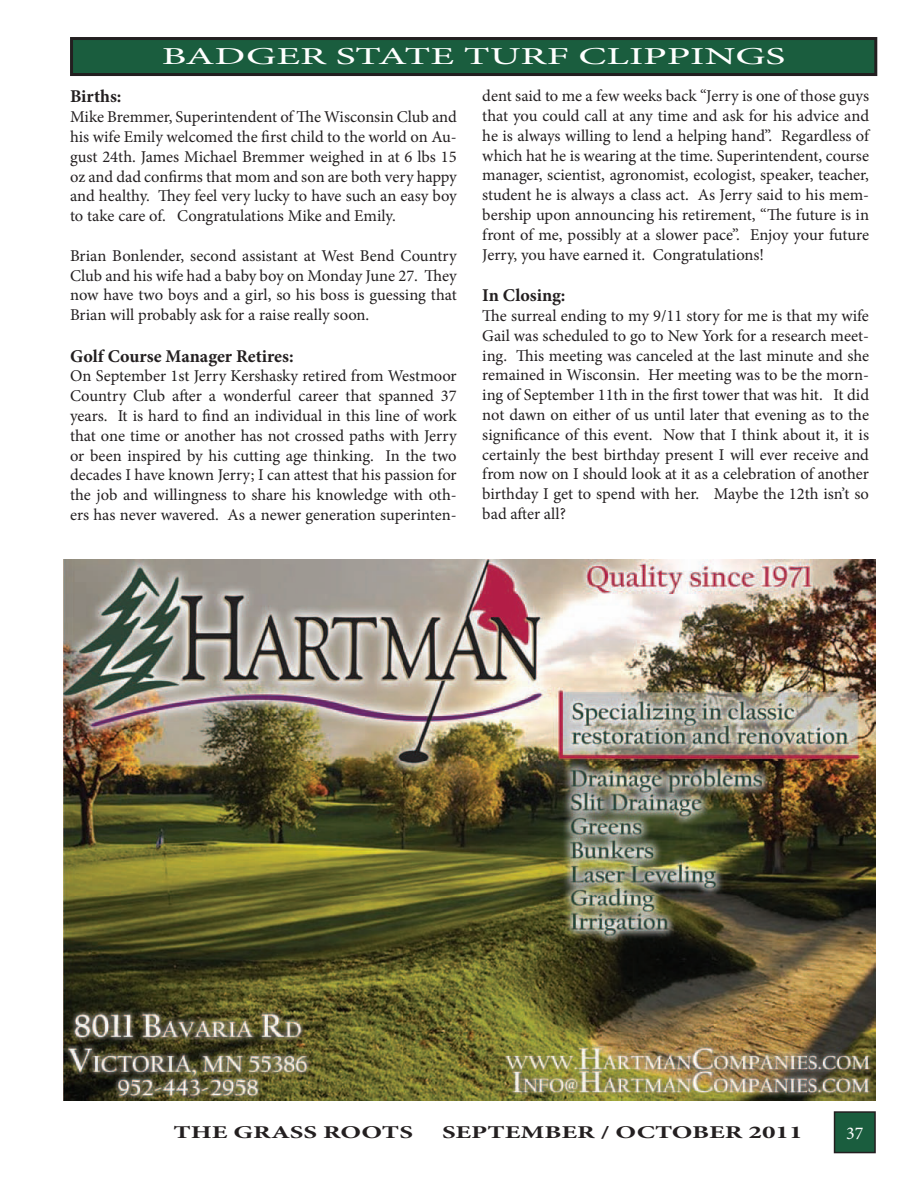
<style>
.page{position:relative;width:918px;height:1188px;background:#fff}
.page>*{position:absolute;margin:0;border:0;box-sizing:border-box;transform-origin:0 0}
.t1{font:24.3px "Minion Pro";color:#fff;scale:1.72 1}
.t2{font:700 18px "Minion Pro";color:#231f20}
.t3{font:700 18px "Minion Pro";color:#231f20;scale:1.5 1}
.t4{font:18px "Minion Pro";color:#fff}
.t5{font:16.5px/19.8px "Minion Pro";letter-spacing:-.005em;color:#231f20;text-align:justify}
</style>
<div class="page">
<div style="left:834px;top:1112px;width:41px;height:40px;background:#1a5d3e"></div>
<div style="left:834px;top:1111px;width:42px;height:42px;border:2px solid #231f20"></div>
<div style="left:72px;top:39px;width:804px;height:36px;background:#1a5d3e"></div>
<div style="left:70px;top:37px;width:807px;height:39px;border:3px solid #231f20"></div>
<img style="left:64px;top:559px;width:811px;height:541px">
<h1 class="t1" style="left:162px;top:40px;width:364px">BADGER STATE TURF CLIPPINGS</h1>
<p class="t2" style="left:70px;top:84px;width:53px">Births:</p>
<p class="t5" style="left:70px;top:107px;width:388px">Mike Bremmer, Superintendent of The Wisconsin Club and his wife Emily welcomed the first child to the world on Au&shy;gust 24th. James Michael Bremmer weighed in at 6 lbs 15 oz and dad confirms that mom and son are both very happy and healthy. They feel very lucky to have such an easy boy to take care of. Congratulations Mike and Emily.</p>
<p class="t5" style="left:70px;top:246px;width:388px">Brian Bonlender, second assistant at West Bend Country Club and his wife had a baby boy on Monday June 27. They now have two boys and a girl, so his boss is guessing that Brian will probably ask for a raise really soon.</p>
<p class="t2" style="left:70px;top:343px;width:225px">Golf Course Manager Retires:</p>
<p class="t5" style="left:70px;top:366px;width:388px">On September 1st Jerry Kershasky retired from Westmoor Country Club after a wonderful career that spanned 37 years. It is hard to find an individual in this line of work that one time or another has not crossed paths with Jerry or been inspired by his cutting age thinking. In the two decades I have known Jerry; I can attest that his passion for the job and willingness to share his knowledge with oth&shy;ers has never wavered. As a newer generation superinten-</p>
<p class="t5" style="left:482px;top:86px;width:388px">dent said to me a few weeks back “Jerry is one of those guys that you could call at any time and ask for his advice and he is always willing to lend a helping hand”. Regardless of which hat he is wearing at the time. Superintendent, course manager, scientist, agronomist, ecologist, speaker, teacher, student he is always a class act. As Jerry said to his mem&shy;bership upon announcing his retirement, “The future is in front of me, possibly at a slower pace”. Enjoy your future Jerry, you have earned it. Congratulations!</p>
<p class="t2" style="left:482px;top:283px;width:85px">In Closing:</p>
<p class="t5" style="left:482px;top:306px;width:388px">The surreal ending to my 9/11 story for me is that my wife Gail was scheduled to go to New York for a research meet&shy;ing. This meeting was canceled at the last minute and she remained in Wisconsin. Her meeting was to be the morn&shy;ing of September 11th in the first tower that was hit. It did not dawn on either of us until later that evening as to the significance of this event. Now that I think about it, it is certainly the best birthday present I will ever receive and from now on I should look at it as a celebration of another birthday I get to spend with her. Maybe the 12th isn’t so bad after all?</p>
<p class="t3" style="left:173px;top:1119px;width:161px">THE GRASS ROOTS</p>
<p class="t3" style="left:442px;top:1119px;width:242px">SEPTEMBER / OCTOBER 2011</p>
<p class="t4" style="left:846px;top:1121px;width:19px">37</p>
</div>
